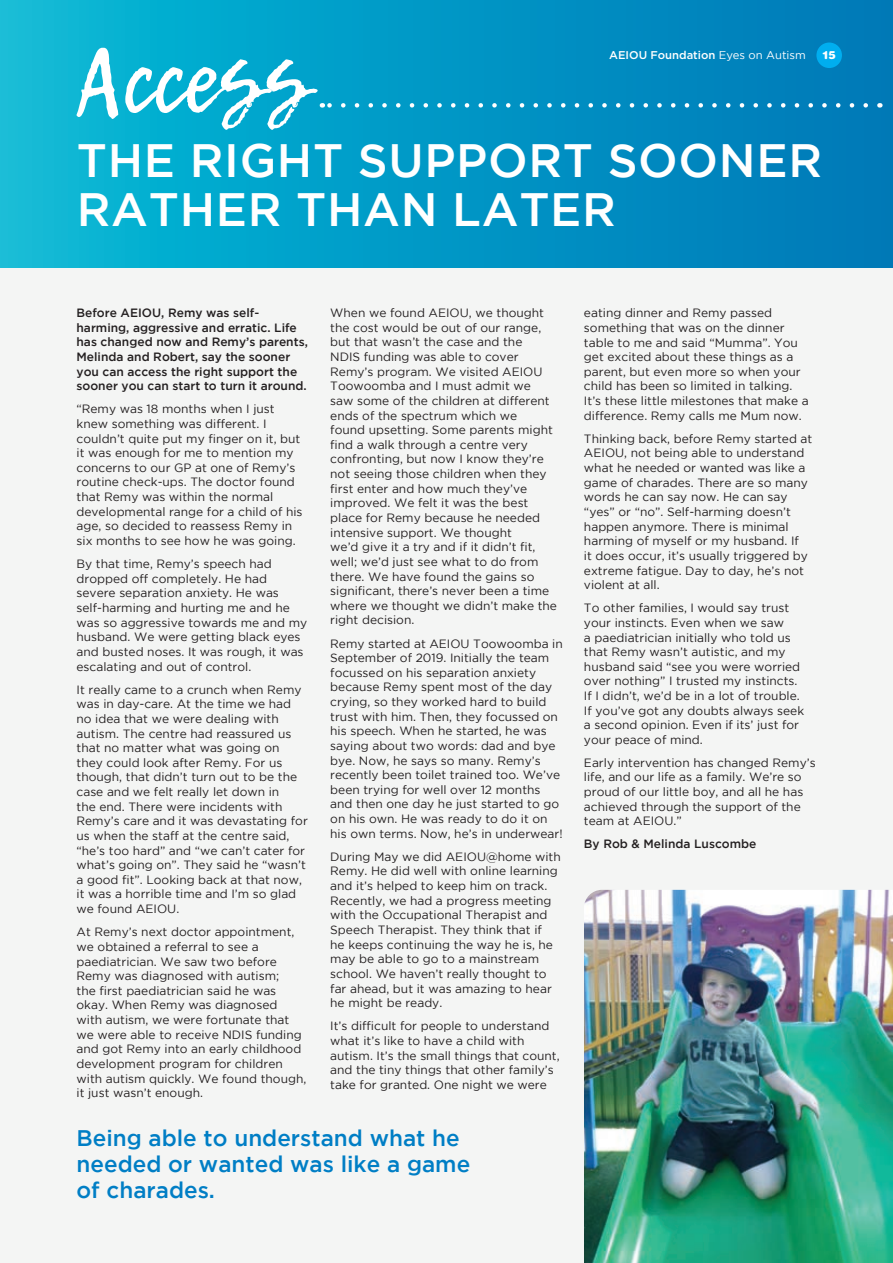
<style>
.page{position:relative;width:893px;height:1263px;background:#f4f5f4}
.page>*{position:absolute;margin:0;border:0;box-sizing:border-box;transform-origin:0 0}
.BODY{font:88.35px "Lemon Tuesday";color:#fff}
.BODY-2{font:500 46.65px/49.2px "Gotham";letter-spacing:.015em;color:#fff}
.Heading_2{font:500 22.5px/25.8px "Gotham";color:#007ec5}
.BODY-3{font:12px/14.7px "Gotham";color:#231f20}
.First_Para{font:500 12px/14.7px "Gotham";color:#231f20}
.BODY-4{font:500 12px "Gotham";color:#231f20}
.t1{font:500 11.25px "Gotham";color:#fff}
.t2{font:900 11.25px "Helvetica Rounded";color:#fff}
.s1{font-weight:400}
</style>
<div class="page">
<svg style="left:0;top:0;width:893px;height:268px;background:#0298c6"></svg>
<div style="left:816px;top:43px;width:26px;height:25px;background:#00aeef;border-radius:50%"></div>
<svg style="left:329px;top:103px;width:537px;height:5px;background:#39a6ce"></svg>
<img style="left:584px;top:890px;width:309px;height:373px">
<p class="BODY" style="left:77px;top:31px;width:235px">Access</p>
<p class="t1" style="left:609px;top:47px;width:198px">AEIOU Foundation <span class="s1">Eyes on Autism</span></p>
<p class="t2" style="left:822px;top:47px;width:15px">15</p>
<p class="BODY-2" style="left:77px;top:135px;width:747px">THE RIGHT SUPPORT SOONER<br>RATHER THAN LATER</p>
<p class="First_Para" style="left:77px;top:305px;width:233px">Before AEIOU, Remy was self&shy;harming, aggressive and erratic. Life has changed now and Remy’s parents, Melinda and Robert, say the sooner you can access the right support the sooner you can start to turn it around.</p>
<p class="BODY-3" style="left:77px;top:402px;width:227px">“Remy was 18 months when I just knew something was different. I couldn’t quite put my finger on it, but it was enough for me to mention my concerns to our GP at one of Remy’s routine check-ups. The doctor found that Remy was within the normal developmental range for a child of his age, so decided to reassess Remy in six months to see how he was going.</p>
<p class="BODY-3" style="left:77px;top:556px;width:232px">By that time, Remy’s speech had dropped off completely. He had severe separation anxiety. He was self-harming and hurting me and he was so aggressive towards me and my husband. We were getting black eyes and busted noses. It was rough, it was escalating and out of control.</p>
<p class="BODY-3" style="left:77px;top:682px;width:233px">It really came to a crunch when Remy was in day-care. At the time we had no idea that we were dealing with autism. The centre had reassured us that no matter what was going on they could look after Remy. For us though, that didn’t turn out to be the case and we felt really let down in<br>the end. There were incidents with Remy’s care and it was devastating for us when the staff at the centre said, “he’s too hard” and “we can’t cater for what’s going on”. They said he “wasn’t a good fit”. Looking back at that now, it was a horrible time and I’m so glad we found AEIOU.</p>
<p class="BODY-3" style="left:77px;top:924px;width:231px">At Remy’s next doctor appointment, we obtained a referral to see a paediatrician. We saw two before<br>Remy was diagnosed with autism;<br>the first paediatrician said he was okay. When Remy was diagnosed<br>with autism, we were fortunate that we were able to receive NDIS funding and got Remy into an early childhood development program for children with autism quickly. We found though, it just wasn’t enough.</p>
<p class="BODY-3" style="left:330px;top:305px;width:228px">When we found AEIOU, we thought the cost would be out of our range, but that wasn’t the case and the<br>NDIS funding was able to cover<br>Remy’s program. We visited AEIOU<br>Toowoomba and I must admit we saw some of the children at different ends of the spectrum which we<br>found upsetting. Some parents might find a walk through a centre very confronting, but now I know they’re not seeing those children when they first enter and how much they’ve improved. We felt it was the best place for Remy because he needed intensive support. We thought<br>we’d give it a try and if it didn’t fit, well; we’d just see what to do from there. We have found the gains so significant, there’s never been a time where we thought we didn’t make the right decision.</p>
<p class="BODY-3" style="left:330px;top:636px;width:234px">Remy started at AEIOU Toowoomba in September of 2019. Initially the team focussed on his separation anxiety because Remy spent most of the day crying, so they worked hard to build trust with him. Then, they focussed on his speech. When he started, he was saying about two words: dad and bye bye. Now, he says so many. Remy’s recently been toilet trained too. We’ve been trying for well over 12 months and then one day he just started to go on his own. He was ready to do it on his own terms. Now, he’s in underwear!</p>
<p class="BODY-3" style="left:330px;top:849px;width:232px">During May we did AEIOU@home with Remy. He did well with online learning and it’s helped to keep him on track.<br>Recently, we had a progress meeting with the Occupational Therapist and Speech Therapist. They think that if<br>he keeps continuing the way he is, he may be able to go to a mainstream school. We haven’t really thought to far ahead, but it was amazing to hear he might be ready.</p>
<p class="BODY-3" style="left:330px;top:1018px;width:231px">It’s difficult for people to understand what it’s like to have a child with autism. It’s the small things that count, and the tiny things that other family’s take for granted. One night we were</p>
<p class="Heading_2" style="left:77px;top:1125px;width:395px">Being able to understand what he needed or wanted was like a game of charades.</p>
<p class="BODY-3" style="left:584px;top:306px;width:226px">eating dinner and Remy passed something that was on the dinner table to me and said “Mumma”. You get excited about these things as a parent, but even more so when your child has been so limited in talking.<br>It’s these little milestones that make a difference. Remy calls me Mum now.</p>
<p class="BODY-3" style="left:584px;top:431px;width:230px">Thinking back, before Remy started at AEIOU, not being able to understand what he needed or wanted was like a game of charades. There are so many words he can say now. He can say “yes” or “no”. Self-harming doesn’t happen anymore. There is minimal harming of myself or my husband. If<br>it does occur, it’s usually triggered by extreme fatigue. Day to day, he’s not violent at all.</p>
<p class="BODY-3" style="left:584px;top:600px;width:222px">To other families, I would say trust your instincts. Even when we saw<br>a paediatrician initially who told us that Remy wasn’t autistic, and my husband said “see you were worried over nothing” I trusted my instincts.<br>If I didn’t, we’d be in a lot of trouble.<br>If you’ve got any doubts always seek a second opinion. Even if its’ just for your peace of mind.</p>
<p class="BODY-3" style="left:584px;top:755px;width:233px">Early intervention has changed Remy’s life, and our life as a family. We’re so proud of our little boy, and all he has achieved through the support of the team at AEIOU.”</p>
<p class="BODY-4" style="left:584px;top:837px;width:174px">By Rob &amp; Melinda Luscombe</p>
</div>
